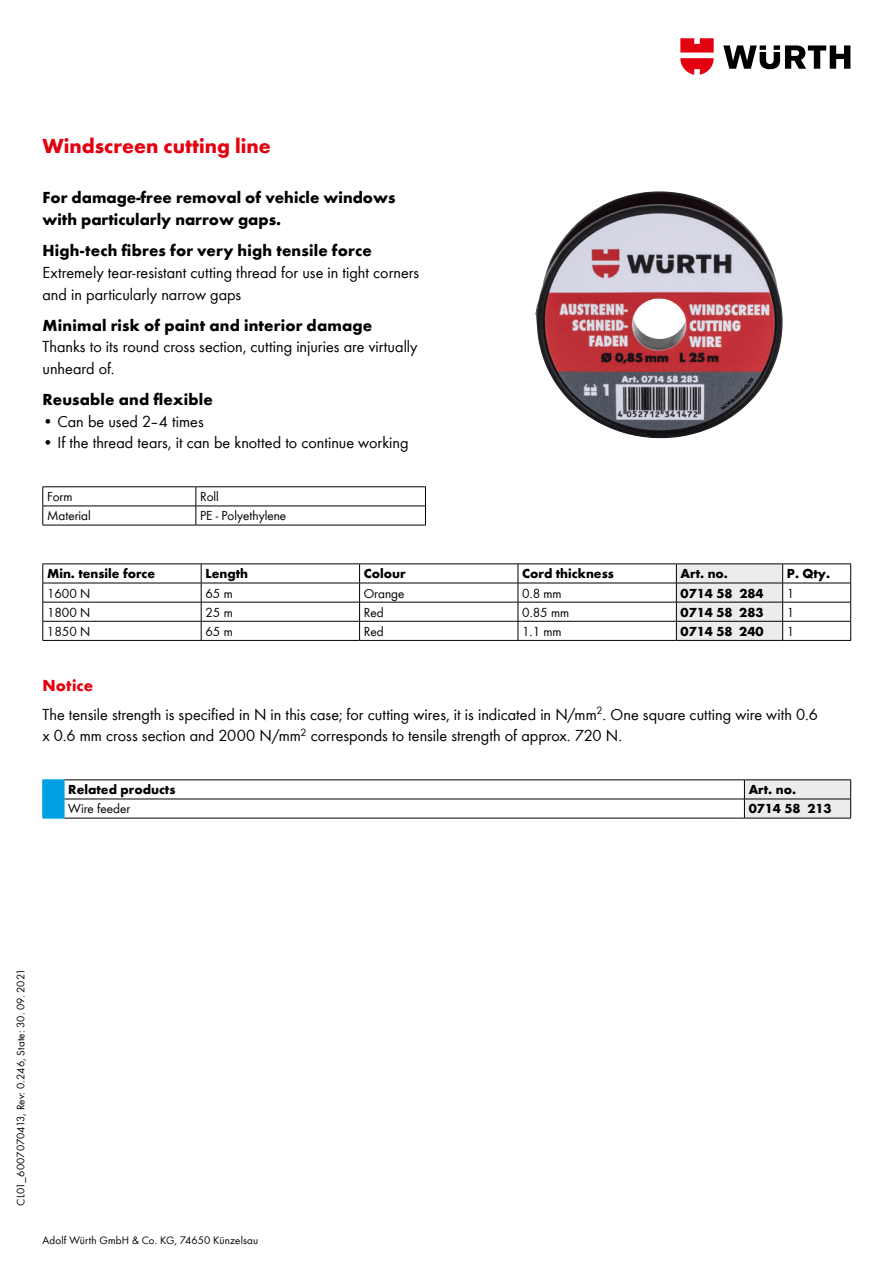
<style>
.page{position:relative;width:893px;height:1263px;background:#fff}
.page>*{position:absolute;margin:0;border:0;box-sizing:border-box;transform-origin:0 0}
.t1{font:700 21px "Wuerth Global";color:#e3000f}
.t2{font:16.5px/21.8px "Wuerth Global";color:#000}
.t3{font:700 16.5px/21.8px "Wuerth Global";letter-spacing:.005em;color:#000}
.t4{font:700 13.5px "Wuerth Global";color:#000}
.t5{font:13.5px "Wuerth Global";color:#000}
.t6{font:11.25px "Wuerth Global";letter-spacing:.01em;color:#000}
.s1{font-weight:700;color:#e3000f}
</style>
<div class="page">
<svg style="left:723px;top:45px;width:127px;height:24px"></svg>
<svg style="left:680px;top:38px;width:34px;height:37px"></svg>
<hr style="left:43px;top:564px;width:158px;height:1px;background:#000">
<hr style="left:201px;top:564px;width:159px;height:1px;background:#000">
<hr style="left:360px;top:564px;width:158px;height:1px;background:#000">
<hr style="left:518px;top:564px;width:158px;height:1px;background:#000">
<hr style="left:783px;top:564px;width:68px;height:1px;background:#000">
<hr style="left:43px;top:583px;width:158px;height:1px;background:#000">
<hr style="left:201px;top:583px;width:159px;height:1px;background:#000">
<hr style="left:360px;top:583px;width:158px;height:1px;background:#000">
<hr style="left:518px;top:583px;width:158px;height:1px;background:#000">
<hr style="left:783px;top:583px;width:68px;height:1px;background:#000">
<hr style="left:43px;top:602px;width:158px;height:1px;background:#000">
<hr style="left:201px;top:602px;width:159px;height:1px;background:#000">
<hr style="left:360px;top:602px;width:158px;height:1px;background:#000">
<hr style="left:518px;top:602px;width:158px;height:1px;background:#000">
<hr style="left:783px;top:602px;width:68px;height:1px;background:#000">
<hr style="left:43px;top:621px;width:158px;height:1px;background:#000">
<svg style="left:43px;top:564px;width:1px;height:76px"></svg>
<hr style="left:43px;top:640px;width:158px;height:1px;background:#000">
<hr style="left:201px;top:621px;width:159px;height:1px;background:#000">
<svg style="left:201px;top:564px;width:1px;height:76px"></svg>
<hr style="left:201px;top:640px;width:159px;height:1px;background:#000">
<hr style="left:360px;top:621px;width:158px;height:1px;background:#000">
<svg style="left:359px;top:564px;width:1px;height:76px"></svg>
<hr style="left:360px;top:640px;width:158px;height:1px;background:#000">
<hr style="left:518px;top:621px;width:158px;height:1px;background:#000">
<svg style="left:518px;top:564px;width:1px;height:76px"></svg>
<hr style="left:518px;top:640px;width:158px;height:1px;background:#000">
<hr style="left:676px;top:640px;width:107px;height:1px;background:#000">
<hr style="left:783px;top:621px;width:68px;height:1px;background:#000">
<svg style="left:676px;top:564px;width:107px;height:76px;background:#ddddde"></svg>
<svg style="left:850px;top:564px;width:1px;height:76px"></svg>
<hr style="left:783px;top:640px;width:68px;height:1px;background:#000">
<hr style="left:43px;top:486px;width:153px;height:1px;background:#000">
<hr style="left:196px;top:486px;width:230px;height:1px;background:#000">
<hr style="left:43px;top:506px;width:153px;height:1px;background:#000">
<svg style="left:43px;top:487px;width:1px;height:38px"></svg>
<hr style="left:43px;top:525px;width:153px;height:1px;background:#000">
<hr style="left:196px;top:506px;width:230px;height:1px;background:#000">
<svg style="left:196px;top:487px;width:1px;height:38px"></svg>
<svg style="left:425px;top:487px;width:1px;height:38px"></svg>
<hr style="left:196px;top:525px;width:230px;height:1px;background:#000">
<hr style="left:64px;top:779px;width:680px;height:1px;background:#000">
<hr style="left:744px;top:779px;width:107px;height:1px;background:#000">
<hr style="left:64px;top:799px;width:680px;height:1px;background:#000">
<hr style="left:64px;top:818px;width:680px;height:1px;background:#000">
<svg style="left:43px;top:779px;width:22px;height:40px"></svg>
<svg style="left:744px;top:780px;width:107px;height:38px;background:#ddddde"></svg>
<hr style="left:744px;top:818px;width:107px;height:1px;background:#000">
<img style="left:536px;top:191px;width:247px;height:247px">
<p class="t1" style="left:43px;top:134px;width:230px">Windscreen cutting line</p>
<p class="t3" style="left:43px;top:187px;width:355px">For damage-free removal of vehicle windows with particularly narrow gaps.</p>
<p class="t3" style="left:43px;top:240px;width:331px">High-tech fibres for very high tensile force</p>
<p class="t2" style="left:43px;top:262px;width:378px">Extremely tear-resistant cutting thread for use in tight corners and in particularly narrow gaps</p>
<p class="t3" style="left:43px;top:314px;width:331px">Minimal risk of paint and interior damage</p>
<p class="t2" style="left:43px;top:336px;width:377px">Thanks to its round cross section, cutting injuries are virtually unheard of.</p>
<p class="t3" style="left:43px;top:388px;width:172px">Reusable and flexible</p>
<p class="t2" style="left:43px;top:410px;width:163px">• Can be used 2–4 times</p>
<p class="t2" style="left:43px;top:432px;width:368px">• If the thread tears, it can be knotted to continue working</p>
<p class="t5" style="left:47px;top:489px;width:27px">Form</p>
<p class="t5" style="left:200px;top:489px;width:20px">Roll</p>
<p class="t5" style="left:47px;top:508px;width:45px">Material</p>
<p class="t5" style="left:200px;top:508px;width:88px">PE - Polyethylene</p>
<p class="t4" style="left:47px;top:566px;width:110px">Min. tensile force</p>
<p class="t4" style="left:205px;top:566px;width:44px">Length</p>
<p class="t4" style="left:364px;top:566px;width:43px">Colour</p>
<p class="t4" style="left:522px;top:566px;width:93px">Cord thickness</p>
<p class="t4" style="left:681px;top:566px;width:49px">Art. no.</p>
<p class="t4" style="left:787px;top:566px;width:45px">P. Qty.</p>
<p class="t5" style="left:47px;top:585px;width:45px">1600 N</p>
<p class="t5" style="left:205px;top:585px;width:29px">65 m</p>
<p class="t5" style="left:364px;top:585px;width:42px">Orange</p>
<p class="t5" style="left:522px;top:585px;width:41px">0.8 mm</p>
<p class="t4" style="left:681px;top:585px;width:85px">0714 58 284</p>
<p class="t5" style="left:787px;top:585px;width:9px">1</p>
<p class="t5" style="left:47px;top:604px;width:45px">1800 N</p>
<p class="t5" style="left:205px;top:604px;width:29px">25 m</p>
<p class="t5" style="left:364px;top:604px;width:21px">Red</p>
<p class="t5" style="left:522px;top:604px;width:48px">0.85 mm</p>
<p class="t4" style="left:681px;top:604px;width:85px">0714 58 283</p>
<p class="t5" style="left:787px;top:604px;width:9px">1</p>
<p class="t5" style="left:47px;top:623px;width:45px">1850 N</p>
<p class="t5" style="left:205px;top:623px;width:29px">65 m</p>
<p class="t5" style="left:364px;top:623px;width:21px">Red</p>
<p class="t5" style="left:522px;top:623px;width:41px">1.1 mm</p>
<p class="t4" style="left:681px;top:623px;width:85px">0714 58 240</p>
<p class="t5" style="left:787px;top:623px;width:9px">1</p>
<p class="t2" style="left:43px;top:671px;width:777px;line-height:28.5px"><span class="s1">Notice<br></span>The tensile strength is specified in N in this case; for cutting wires, it is indicated in N/mm<sup>2</sup>. One square cutting wire with 0.6</p>
<p class="t2" style="left:43px;top:725px;width:581px">x 0.6 mm cross section and 2000 N/mm<sup>2</sup> corresponds to tensile strength of approx. 720 N.</p>
<p class="t4" style="left:68px;top:782px;width:109px">Related products</p>
<p class="t4" style="left:749px;top:782px;width:49px">Art. no.</p>
<p class="t5" style="left:68px;top:801px;width:63px">Wire feeder</p>
<p class="t4" style="left:749px;top:801px;width:85px">0714 58 213</p>
<p class="t6" style="left:14px;top:1205px;width:239px;rotate:-90deg">CL01_6007070413, Rev: 0.246, State: 30. 09. 2021</p>
<p class="t6" style="left:43px;top:1233px;width:217px">Adolf Würth GmbH &amp; Co. KG, 74650 Künzelsau</p>
</div>
